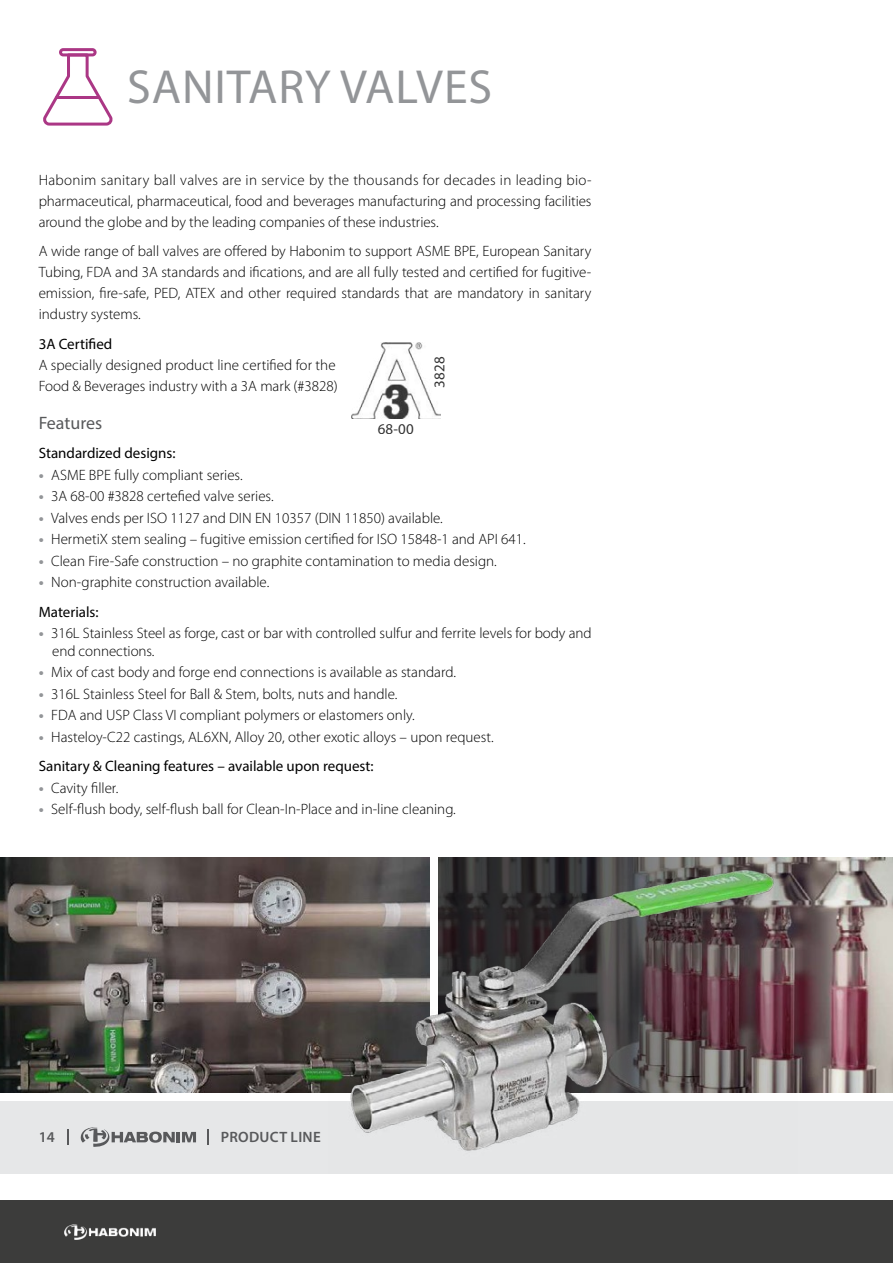
<style>
.page{position:relative;width:893px;height:1263px;background:#fff}
.page>*{position:absolute;margin:0;border:0;box-sizing:border-box;transform-origin:0 0}
.t1{font:48px "Myriad Pro";letter-spacing:.02em;color:#939598}
.t2{font:18px "Myriad Pro";color:#58595b}
.t3{font:300 15px/21px "Myriad Pro";color:#000}
.t4{font:15px "Myriad Pro";color:#000}
.t5{font:600 15px "Myriad Pro";letter-spacing:.02em;color:#58595b}
.s1{font-weight:700;color:#939598}
.s2{font-weight:400}
</style>
<div class="page">
<div style="left:0;top:1101px;width:893px;height:73px;background:#e6e7e8"></div>
<svg style="left:67px;top:1130px;width:2px;height:15px"></svg>
<svg style="left:80px;top:1127px;width:116px;height:20px"></svg>
<svg style="left:208px;top:1130px;width:1px;height:15px"></svg>
<img style="left:0;top:857px;width:328px;height:236px">
<svg style="left:797px;top:857px;width:96px;height:236px;background:#947f7f"></svg>
<svg style="left:43px;top:56px;width:70px;height:70px"></svg>
<hr style="left:57px;top:96px;width:42px;height:3px;background:#ab3785">
<div style="left:59px;top:48px;width:38px;height:8px;border:3px solid #ab3785;border-radius:3px"></div>
<img style="left:328px;top:857px;width:469px;height:294px">
<img style="left:351px;top:342px;width:89px;height:76px">
<div style="left:0;top:1200px;width:893px;height:63px;background:#3c3c3b"></div>
<img style="left:65px;top:1224px;width:91px;height:15px">
<h1 class="t1" style="left:127px;top:57px;width:367px">SANITARY VALVES</h1>
<p class="t3" style="left:39px;top:169px;width:554px;text-align:justify">Habonim sanitary ball valves are in service by the thousands for decades in leading bio&shy;pharmaceutical, pharmaceutical, food and beverages manufacturing and processing facilities around the globe and by the leading companies of these industries.</p>
<p class="t3" style="left:39px;top:241px;width:554px;text-align:justify">A wide range of ball valves are offered by Habonim to support ASME BPE, European Sanitary Tubing, FDA and 3A standards and ifications, and are all fully tested and certified for fugitive&shy;emission, fire-safe, PED, ATEX and other required standards that are mandatory in sanitary industry systems.</p>
<p class="t4" style="left:39px;top:334px;width:75px">3A Certified</p>
<p class="t3" style="left:39px;top:354px;width:301px">A specially designed product line certified for the<br>Food &amp; Beverages industry with a 3A mark (#3828)</p>
<p class="t2" style="left:39px;top:412px;width:65px">Features</p>
<p class="t4" style="left:39px;top:444px;width:138px">Standardized designs:</p>
<p class="t3" style="left:39px;top:464px;width:205px"><span class="s1">•</span> ASME BPE fully compliant series.</p>
<p class="t3" style="left:39px;top:486px;width:236px"><span class="s1">•</span> 3A 68-00 #3828 certefied valve series.</p>
<p class="t3" style="left:39px;top:507px;width:406px"><span class="s1">•</span> Valves ends per ISO 1127 and DIN EN 10357 (DIN 11850) available.</p>
<p class="t3" style="left:39px;top:529px;width:488px"><span class="s1">•</span> HermetiX stem sealing – fugitive emission certified for ISO 15848-1 and API 641.</p>
<p class="t3" style="left:39px;top:550px;width:460px"><span class="s1">•</span> Clean Fire-Safe construction – no graphite contamination to media design.</p>
<p class="t3" style="left:39px;top:567px;width:232px;line-height:29.5px"><span class="s1">•</span> Non-graphite construction available.<br><span class="s2">Materials:</span></p>
<p class="t3" style="left:52px;top:624px;width:541px;line-height:17.2px;text-indent:-14px"><span class="s1">•</span> 316L Stainless Steel as forge, cast or bar with controlled sulfur and ferrite levels for body and end connections.</p>
<p class="t3" style="left:39px;top:661px;width:419px"><span class="s1">•</span> Mix of cast body and forge end connections is available as standard.</p>
<p class="t3" style="left:39px;top:683px;width:360px"><span class="s1">•</span> 316L Stainless Steel for Ball &amp; Stem, bolts, nuts and handle.</p>
<p class="t3" style="left:39px;top:704px;width:378px"><span class="s1">•</span> FDA and USP Class VI compliant polymers or elastomers only.</p>
<p class="t3" style="left:39px;top:722px;width:456px;line-height:29.5px"><span class="s1">•</span> Hasteloy-C22 castings, AL6XN, Alloy 20, other exotic alloys – upon request.<br><span class="s2">Sanitary &amp; Cleaning features – available upon request:</span></p>
<p class="t3" style="left:39px;top:777px;width:81px"><span class="s1">•</span> Cavity filler.</p>
<p class="t3" style="left:39px;top:798px;width:419px"><span class="s1">•</span> Self-flush body, self-flush ball for Clean-In-Place and in-line cleaning.</p>
<p class="t4" style="left:430px;top:388px;width:33px;rotate:-90deg">3828</p>
<p class="t4" style="left:378px;top:419px;width:37px">68-00</p>
<p class="t5" style="left:39px;top:1128px;width:18px">14</p>
<p class="t5" style="left:221px;top:1128px;width:102px">PRODUCT LINE</p>
</div>
